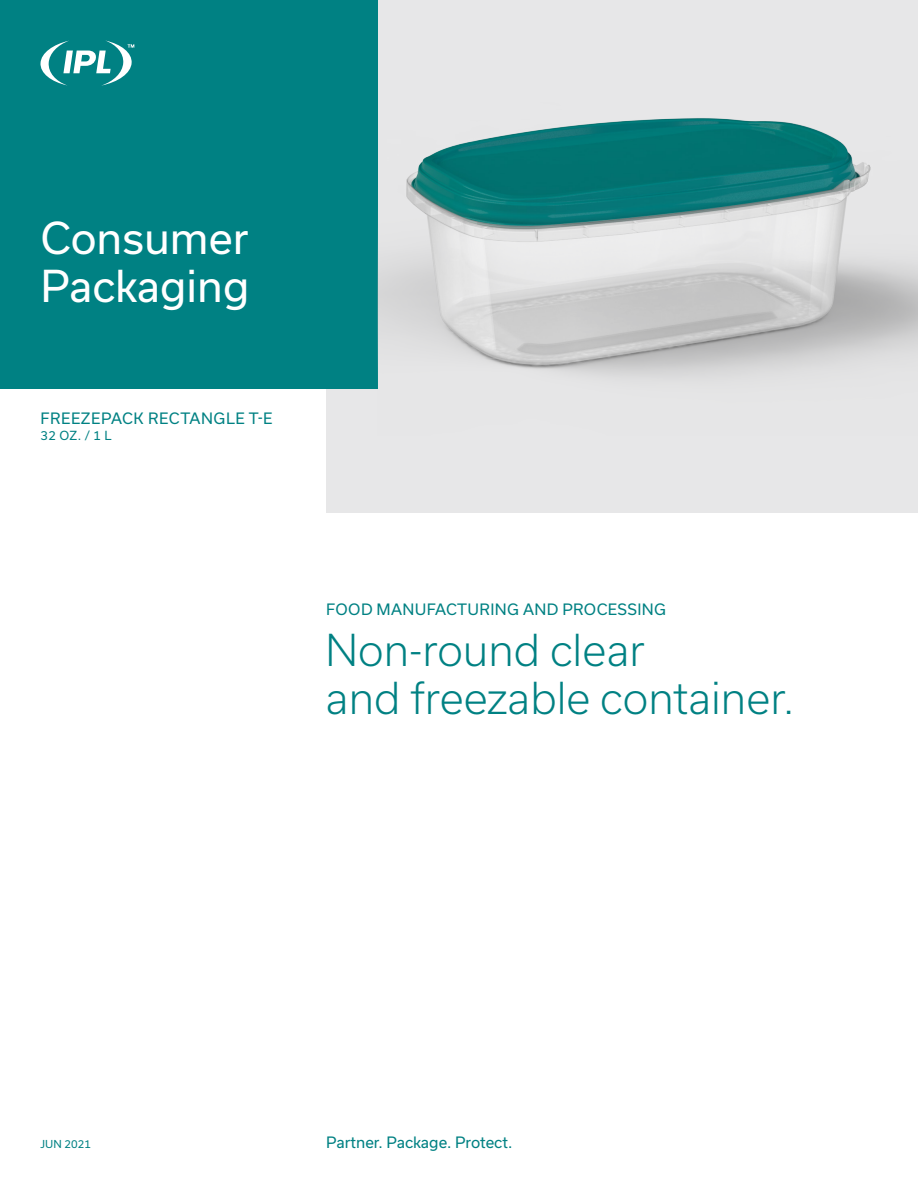
<style>
.page{position:relative;width:918px;height:1188px;background:#fff}
.page>*{position:absolute;margin:0;border:0;box-sizing:border-box;transform-origin:0 0}
.t1{font:300 42px/48px "Usual";color:#008183}
.t2{font:42px/48px "Usual";color:#fff}
.t3{font:15px "Usual";letter-spacing:.025em;color:#008183}
.t4{font:15px "Usual";color:#008183}
.t5{font:12px "Usual";color:#008183}
.t6{font:10.5px "Usual";color:#008183}
</style>
<div class="page">
<div style="left:326px;top:0;width:592px;height:513px;background:#e7e7e8"></div>
<div style="left:0;top:0;width:377px;height:389px;background:#008183"></div>
<svg style="left:40px;top:41px;width:94px;height:45px"></svg>
<img style="left:377px;top:77px;width:541px;height:312px">
<h1 class="t2" style="left:40px;top:214px;width:210px">Consumer<br>Packaging</h1>
<p class="t3" style="left:40px;top:410px;width:234px">FREEZEPACK RECTAN GLE T-E</p>
<p class="t5" style="left:40px;top:429px;width:73px">32 OZ. / 1 L</p>
<p class="t3" style="left:326px;top:601px;width:341px">FOOD MANUFACTURING AND PROCESSING</p>
<h1 class="t1" style="left:326px;top:626px;width:470px">Non-round clear<br>and freezable container.</h1>
<p class="t6" style="left:40px;top:1138px;width:52px">Jun 2021</p>
<p class="t4" style="left:326px;top:1133px;width:188px">Partner. Package. Protect.</p>
</div>
